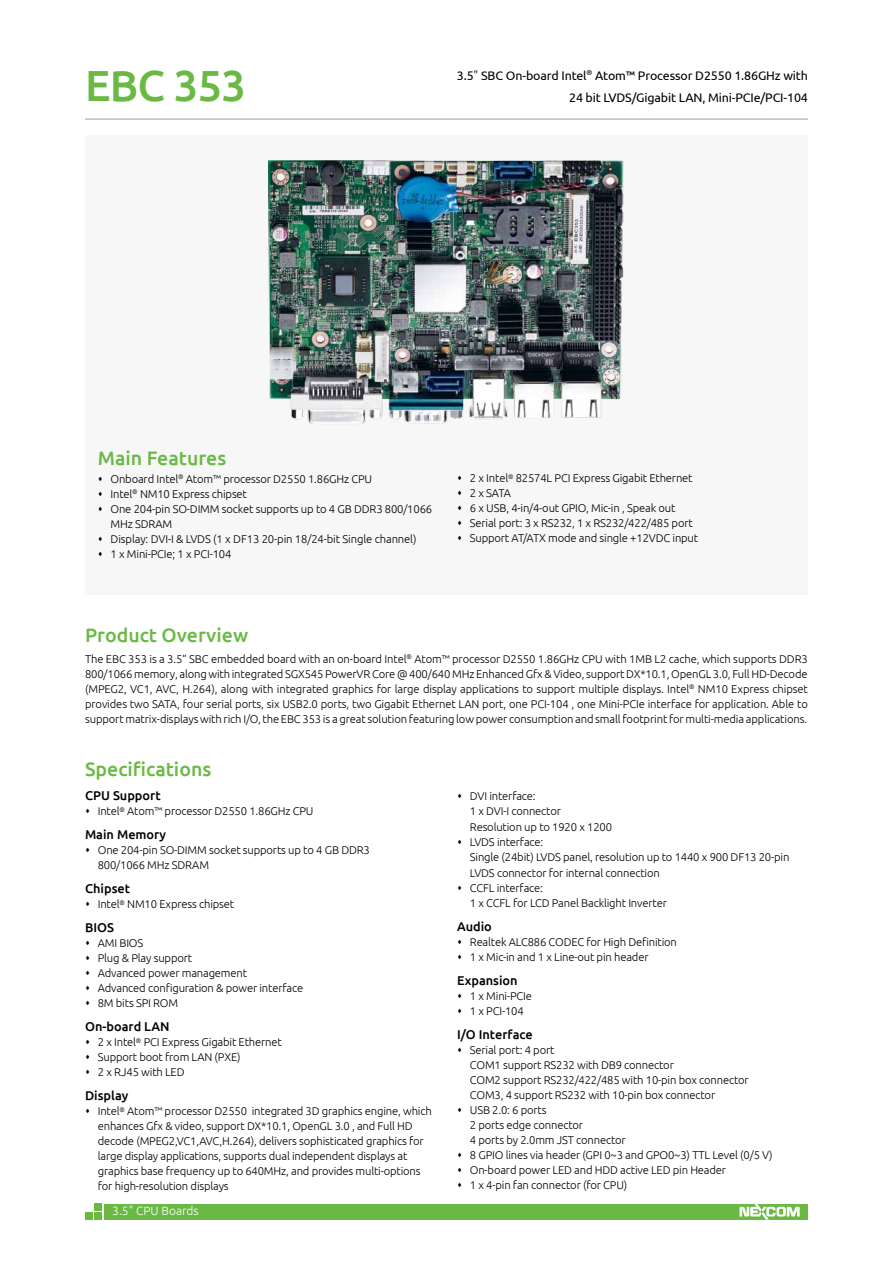
<style>
.page{position:relative;width:893px;height:1263px;background:#fff}
.page>*{position:absolute;margin:0;border:0;box-sizing:border-box;transform-origin:0 0}
.t1{font:500 43.5px "Ubuntu";letter-spacing:-.02em;color:#6ab944}
.t2{font:500 19.5px "Ubuntu";color:#6ab944}
.t3{font:500 12.75px "Ubuntu";color:#000}
.t4{font:12.45px "Ubuntu";letter-spacing:-.01em;color:#000}
.t5{font:300 12px "Ubuntu";color:#fff}
.t6{font:300 11.25px/15px "Ubuntu";letter-spacing:-.015em;color:#000}
.s1{font-weight:300}
</style>
<div class="page">
<div style="left:104px;top:1204px;width:704px;height:15px;background:#6ab944"></div>
<div style="left:94px;top:1203px;width:7px;height:7px;background:#6ab944"></div>
<div style="left:94px;top:1213px;width:7px;height:7px;background:#6ab944"></div>
<div style="left:85px;top:1213px;width:7px;height:7px;background:#6ab944"></div>
<svg style="left:739px;top:1204px;width:61px;height:15px"></svg>
<hr style="left:85px;top:119px;width:723px;height:1px;background:#9f9fa0">
<div style="left:85px;top:136px;width:723px;height:459px;background:#f7f7f7"></div>
<img style="left:269px;top:161px;width:355px;height:263px">
<h1 class="t1" style="left:85px;top:58px;width:162px">EBC 353</h1>
<h2 class="t2" style="left:98px;top:446px;width:130px">Main Features</h2>
<p class="t4" style="left:457px;top:68px;width:353px">3.5<span class="s1">"</span> SBC On-board Intel<sup>®</sup> Atom™ Processor D2550 1.86GHz with</p>
<p class="t4" style="left:569px;top:90px;width:240px">24 bit LVDS/Gigabit LAN, Mini-PCIe/PCI-104</p>
<p class="t6" style="left:111px;top:471px;width:323px">Onboard Intel<sup>®</sup> Atom™ processor D2550 1.86GHz CPU<br>Intel<sup>®</sup> NM10 Express chipset<br>One 204-pin SO-DIMM socket supports up to 4 GB DDR3 800/1066<br>MHz SDRAM<br>Display: DVI-I &amp; LVDS (1 x DF13 20-pin 18/24-bit Single channel)<br>1 x Mini-PCIe; 1 x PCI-104</p>
<p class="t6" style="left:470px;top:471px;width:230px">2 x Intel<sup>®</sup> 82574L PCI Express Gigabit Ethernet 2 x SATA<br>6 x USB, 4-in/4-out GPIO, Mic-in , Speak out Serial port: 3 x RS232, 1 x RS232/422/485 port Support AT/ATX mode and single +12VDC input</p>
<h2 class="t2" style="left:85px;top:622px;width:165px">Product Overview</h2>
<p class="t6" style="left:85px;top:651px;width:724px;text-align:justify">The EBC 353 is a 3.5” SBC embedded board with an on-board Intel<sup>®</sup> Atom™ processor D2550 1.86GHz CPU with 1MB L2 cache, which supports DDR3<br>800/1066 memory, along with integrated SGX545 PowerVR Core @ 400/640 MHz Enhanced Gfx &amp; Video, support DX*10.1, OpenGL 3.0, Full HD-Decode (MPEG2, VC1, AVC, H.264), along with integrated graphics for large display applications to support multiple displays. Intel<sup>®</sup> NM10 Express chipset provides two SATA, four serial ports, six USB2.0 ports, two Gigabit Ethernet LAN port, one PCI-104 , one Mini-PCIe interface for application. Able to support matrix-displays with rich I/O, the EBC 353 is a great solution featuring low power consumption and small footprint for multi-media applications.</p>
<h2 class="t2" style="left:85px;top:757px;width:128px">Specifications</h2>
<p class="t3" style="left:85px;top:788px;width:77px">CPU Support</p>
<p class="t6" style="left:98px;top:803px;width:217px">Intel<sup>®</sup> Atom™ processor D2550 1.86GHz CPU</p>
<p class="t3" style="left:85px;top:827px;width:83px">Main Memory</p>
<p class="t6" style="left:98px;top:842px;width:274px">One 204-pin SO-DIMM socket supports up to 4 GB DDR3<br>800/1066 MHz SDRAM</p>
<p class="t3" style="left:85px;top:881px;width:47px">Chipset</p>
<p class="t6" style="left:98px;top:896px;width:138px">Intel<sup>®</sup> NM10 Express chipset</p>
<p class="t3" style="left:85px;top:920px;width:30px">BIOS</p>
<p class="t6" style="left:98px;top:935px;width:207px">AMI BIOS<br>Plug &amp; Play support<br>Advanced power management<br>Advanced configuration &amp; power interface<br>8M bits SPI ROM</p>
<p class="t3" style="left:85px;top:1019px;width:86px">On-board LAN</p>
<p class="t6" style="left:98px;top:1034px;width:185px">2 x Intel<sup>®</sup> PCI Express Gigabit Ethernet<br>Support boot from LAN (PXE)<br>2 x RJ45 with LED</p>
<p class="t3" style="left:85px;top:1088px;width:45px">Display</p>
<p class="t6" style="left:98px;top:1103px;width:336px">Intel<sup>®</sup> Atom™ processor D2550 integrated 3D graphics engine, which enhances Gfx &amp; video, support DX*10.1, OpenGL 3.0 , and Full HD decode (MPEG2,VC1,AVC,H.264), delivers sophisticated graphics for large display applications, supports dual independent displays at graphics base frequency up to 640MHz, and provides multi-options for high-resolution displays</p>
<p class="t5" style="left:112px;top:1203px;width:88px">3.5" CPU Boards</p>
<p class="t6" style="left:470px;top:788px;width:321px">DVI interface:<br>1 x DVI-I connector<br>Resolution up to 1920 x 1200<br>LVDS interface:<br>Single (24bit) LVDS panel, resolution up to 1440 x 900 DF13 20-pin<br>LVDS connector for internal connection<br>CCFL interface:<br>1 x CCFL for LCD Panel Backlight Inverter</p>
<p class="t3" style="left:457px;top:919px;width:36px">Audio</p>
<p class="t6" style="left:470px;top:934px;width:209px">Realtek ALC886 CODEC for High Definition<br>1 x Mic-in and 1 x Line-out pin header</p>
<p class="t3" style="left:457px;top:973px;width:62px">Expansion</p>
<p class="t6" style="left:470px;top:988px;width:64px">1 x Mini-PCIe<br>1 x PCI-104</p>
<p class="t3" style="left:457px;top:1027px;width:77px">I/O Interface</p>
<p class="t6" style="left:470px;top:1042px;width:304px">Serial port: 4 port<br>COM1 support RS232 with DB9 connector<br>COM2 support RS232/422/485 with 10-pin box connector COM3, 4 support RS232 with 10-pin box connector<br>USB 2.0: 6 ports<br>2 ports edge connector<br>4 ports by 2.0mm JST connector<br>8 GPIO lines via header (GPI 0~3 and GPO0~3) TTL Level (0/5 V)<br>On-board power LED and HDD active LED pin Header<br>1 x 4-pin fan connector (for CPU)</p>
</div>
